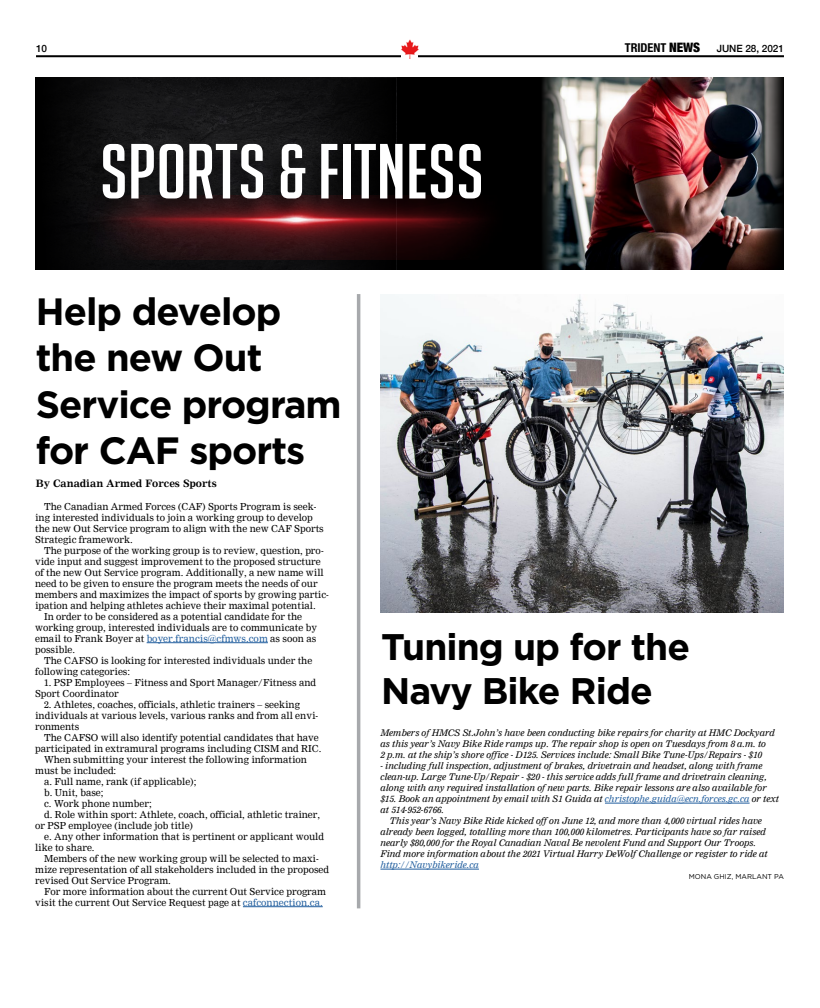
<style>
.page{position:relative;width:820px;height:1008px;background:#fff}
.page>*{position:absolute;margin:0;border:0;box-sizing:border-box;transform-origin:0 0}
.t1{font:76px "Big Noodle Titling";color:#fff}
.t2{font:700 38px/46px "Gotham";letter-spacing:-.025em;color:#000}
.t3{font:700 37px/44px "Gotham";letter-spacing:-.025em;color:#000}
.t4{font:700 condensed 12.2px "Helvetica Neue LT Std";letter-spacing:-.005em;color:#000}
.t5{font:700 10px "Nimrod";color:#000}
.t6{font:500 10px "Helvetica Neue";letter-spacing:-.005em;color:#000}
.t7{font:9.5px/11px "Nimrod";color:#000}
.t8{font:italic 9px/11px "Nimrod";color:#000}
.t9{font:italic 9px "Nimrod";color:#215e9e}
.t10{font:7px "Gotham";color:#000}
.s1{font-family:"Helvetica Neue";font-weight:900;font-size:13px}
.s2{color:#215e9e}
</style>
<div class="page">
<hr style="left:36px;top:55px;width:747px;height:2px;background:#000">
<img style="left:399px;top:39px;width:22px;height:20px">
<div style="left:35px;top:78px;width:506px;height:192px;background:#000"></div>
<img style="left:630px;top:78px;width:29px;height:192px">
<img style="left:541px;top:78px;width:89px;height:192px">
<svg style="left:61px;top:78px;width:301px;height:192px;fill:#111113"></svg>
<img style="left:659px;top:78px;width:124px;height:192px">
<img style="left:61px;top:195px;width:422px;height:65px">
<div style="left:81px;top:141px;width:407px;height:84px;background:#000;opacity:.75"></div>
<hr style="left:604px;top:803px;width:145px;height:1px;background:#215e9e">
<hr style="left:380px;top:869px;width:99px;height:1px;background:#215e9e">
<img style="left:380px;top:295px;width:403px;height:317px">
<hr style="left:147px;top:642px;width:121px;height:1px;background:#215e9e">
<hr style="left:243px;top:906px;width:80px;height:1px;background:#215e9e">
<hr style="left:357px;top:294px;width:3px;height:614px;background:#a7a9ac">
<p class="t6" style="left:36px;top:41px;width:13px">10</p>
<p class="t4" style="left:624px;top:40px;width:77px">TRIDENT <span class="s1">NEWS</span></p>
<p class="t6" style="left:716px;top:40px;width:69px">JUNE 28, 2021</p>
<h1 class="t1" style="left:100px;top:131px;width:386px">SPORTS &amp; FITNESS</h1>
<h2 class="t2" style="left:36px;top:289px;width:307px">Help develop the new Out<br>Service program for CAF sports</h2>
<p class="t5" style="left:36px;top:478px;width:182px">By Canadian Armed Forces Sports</p>
<p class="t7" style="left:35px;top:501px;width:290px;text-indent:9px">The Canadian Armed Forces (CAF) Sports Program is seek&shy;ing interested individuals to join a working group to develop the new Out Service program to align with the new CAF Sports Strategic framework.</p>
<p class="t7" style="left:44px;top:545px;width:281px">The purpose of the working group is to review, question, pro-</p>
<p class="t7" style="left:35px;top:556px;width:287px">vide input and suggest improvement to the proposed structure</p>
<p class="t7" style="left:35px;top:567px;width:290px">of the new Out Service program. Additionally, a new name will</p>
<p class="t7" style="left:35px;top:578px;width:284px">need to be given to ensure the program meets the needs of our</p>
<p class="t7" style="left:35px;top:589px;width:295px">members and maximizes the impact of sports by growing partic-</p>
<p class="t7" style="left:35px;top:600px;width:282px">ipation and helping athletes achieve their maximal potential.</p>
<p class="t7" style="left:44px;top:611px;width:259px">In order to be considered as a potential candidate for the</p>
<p class="t7" style="left:35px;top:622px;width:283px">working group, interested individuals are to communicate by</p>
<p class="t7" style="left:35px;top:633px;width:282px">email to Frank Boyer at <span class="s2">boyer.francis@cfmws.com</span> as soon as</p>
<p class="t7" style="left:35px;top:644px;width:41px">possible.</p>
<p class="t7" style="left:44px;top:655px;width:270px">The CAFSO is looking for interested individuals under the</p>
<p class="t7" style="left:35px;top:666px;width:97px">following categories:</p>
<p class="t7" style="left:35px;top:677px;width:282px;text-indent:9px">1. PSP Employees – Fitness and Sport Manager/Fitness and<br>Sport Coordinator</p>
<p class="t7" style="left:35px;top:699px;width:284px;text-indent:9px">2. Athletes, coaches, officials, athletic trainers – seeking individuals at various levels, various ranks and from all envi&shy;ronments</p>
<p class="t7" style="left:44px;top:732px;width:276px">The CAFSO will also identify potential candidates that have</p>
<p class="t7" style="left:35px;top:743px;width:288px">participated in extramural programs including CISM and RIC.</p>
<p class="t7" style="left:44px;top:754px;width:264px">When submitting your interest the following information</p>
<p class="t7" style="left:35px;top:765px;width:83px">must be included:</p>
<p class="t7" style="left:44px;top:776px;width:154px">a. Full name, rank (if applicable);</p>
<p class="t7" style="left:44px;top:787px;width:61px">b. Unit, base;</p>
<p class="t7" style="left:44px;top:798px;width:109px">c. Work phone number;</p>
<p class="t7" style="left:44px;top:809px;width:277px">d. Role within sport: Athlete, coach, official, athletic trainer,</p>
<p class="t7" style="left:35px;top:820px;width:159px">or PSP employee (include job title)</p>
<p class="t7" style="left:44px;top:831px;width:281px">e. Any other information that is pertinent or applicant would</p>
<p class="t7" style="left:35px;top:842px;width:61px">like to share.</p>
<p class="t7" style="left:44px;top:853px;width:276px">Members of the new working group will be selected to maxi-</p>
<p class="t7" style="left:35px;top:864px;width:295px">mize representation of all stakeholders included in the proposed</p>
<p class="t7" style="left:35px;top:875px;width:137px">revised Out Service Program.</p>
<p class="t7" style="left:44px;top:886px;width:283px">For more information about the current Out Service program</p>
<p class="t7" style="left:35px;top:897px;width:289px">visit the current Out Service Request page at <span class="s2">cafconnection.ca.</span></p>
<h3 class="t3" style="left:381px;top:625px;width:310px">Tuning up for the<br>Navy Bike Ride</h3>
<p class="t8" style="left:380px;top:728px;width:396px">Members of HMCS St.John’s have been conducting bike repairs for charity at HMC Dockyard as this year’s Navy Bike Ride ramps up. The repair shop is open on Tuesdays from 8 a.m. to<br>2 p.m. at the ship’s shore office - D125. Services include: Small Bike Tune-Ups/Repairs - $10</p>
<p class="t8" style="left:380px;top:761px;width:383px">- including full inspection, adjustment of brakes, drivetrain and headset, along with frame</p>
<p class="t8" style="left:380px;top:772px;width:388px">clean-up. Large Tune-Up/Repair - $20 - this service adds full frame and drivetrain cleaning,</p>
<p class="t8" style="left:380px;top:783px;width:387px">along with any required installation of new parts. Bike repair lessons are also available for</p>
<p class="t8" style="left:380px;top:794px;width:400px">$15. Book an appointment by email with S1 Guida at <span class="s2">christophe.guida@ecn.forces.gc.ca</span> or text</p>
<p class="t8" style="left:380px;top:805px;width:65px">at 514-952-6766.</p>
<p class="t8" style="left:389px;top:816px;width:374px">This year’s Navy Bike Ride kicked off on June 12, and more than 4,000 virtual rides have</p>
<p class="t8" style="left:380px;top:827px;width:387px">already been logged, totalling more than 100,000 kilometres. Participants have so far raised</p>
<p class="t8" style="left:380px;top:838px;width:377px">nearly $80,000 for the Royal Canadian Naval Be nevolent Fund and Support Our Troops.</p>
<p class="t8" style="left:380px;top:849px;width:389px">Find more information about the 2021 Virtual Harry DeWolf Challenge or register to ride at</p>
<p class="t9" style="left:380px;top:860px;width:100px">http://Navybikeride.ca</p>
<p class="t10" style="left:688px;top:872px;width:97px">MONA GHIZ, MARLANT PA</p>
</div>
